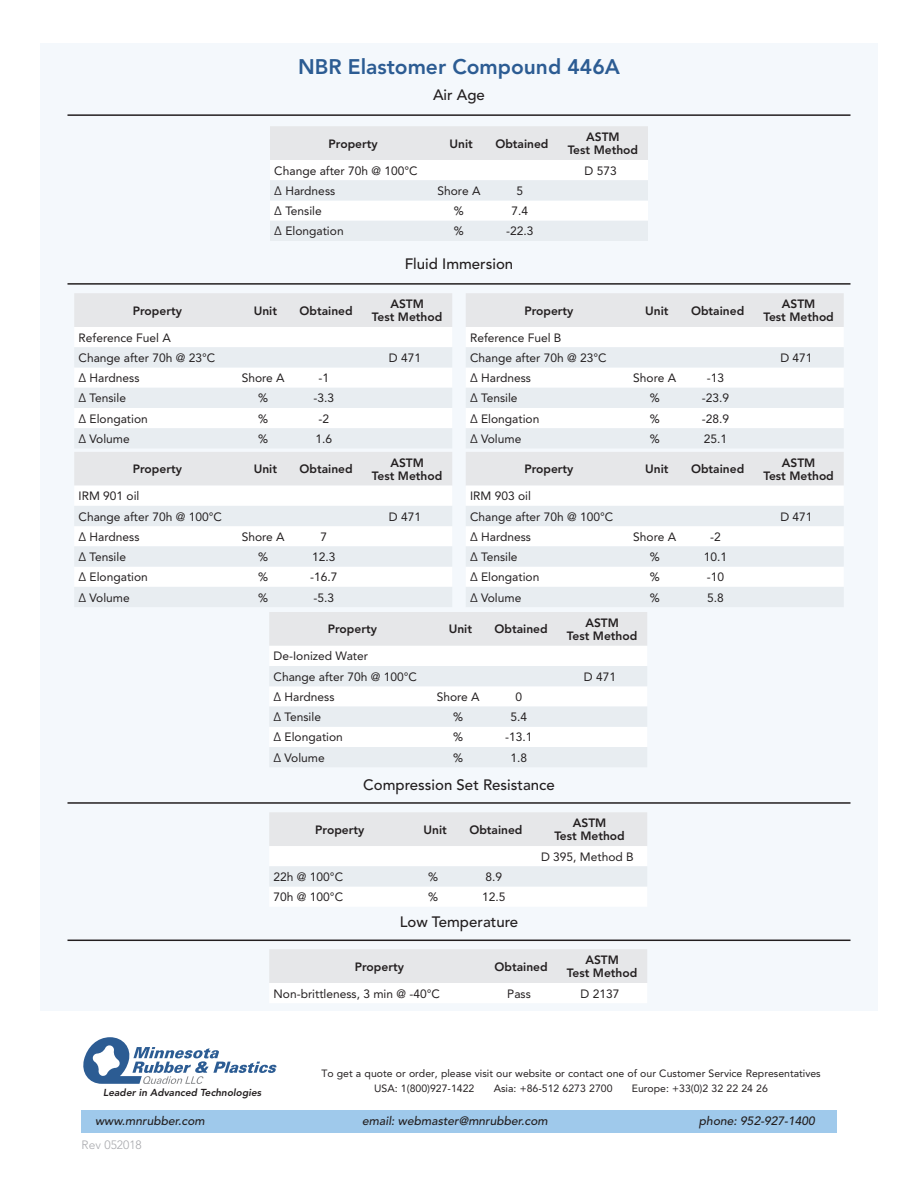
<style>
.page{position:relative;width:918px;height:1188px;background:#fff}
.page>*{position:absolute;margin:0;border:0;box-sizing:border-box;transform-origin:0 0}
.t1{font:800 21px "Avenir LT Std";color:#2c5c93}
.t2{font:500 15px "Avenir LT Std";color:#231f20}
.t3{font:12px/20.2px "Avenir LT Std";color:#231f20}
.t4{font:800 12px/13.5px "Avenir LT Std";color:#231f20;text-align:center}
.t5{font:italic 500 12px "Avenir LT Std";color:#231f20}
.t6{font:300 12px "Avenir LT Std";color:#a8a9ad}
.t7{font:10.5px/15px "Avenir LT Std";color:#231f20}
.t8{font:italic 800 10.05px "Avenir LT Std";color:#231f20}
</style>
<div class="page">
<div style="left:81px;top:1110px;width:756px;height:23px;background:#9fc9eb"></div>
<svg style="left:83px;top:1037px;width:193px;height:47px"></svg>
<div style="left:41px;top:43px;width:837px;height:968px;background:#f4f8fc"></div>
<hr style="left:68px;top:114px;width:783px;height:2px;background:#231f20">
<svg style="left:270px;top:126px;width:378px;height:115px"></svg>
<hr style="left:68px;top:283px;width:783px;height:2px;background:#231f20">
<hr style="left:68px;top:802px;width:783px;height:2px;background:#231f20">
<hr style="left:68px;top:940px;width:783px;height:1px;background:#231f20">
<svg style="left:269px;top:812px;width:378px;height:94px"></svg>
<svg style="left:269px;top:949px;width:378px;height:54px"></svg>
<svg style="left:74px;top:293px;width:770px;height:474px"></svg>
<h1 class="t1" style="left:298px;top:58px;width:323px">NBR Elastomer Compound 446A</h1>
<p class="t2" style="left:433px;top:89px;width:53px">Air Age</p>
<p class="t4" style="left:329px;top:138px;width:51px">Property</p>
<p class="t4" style="left:449px;top:138px;width:25px">Unit</p>
<p class="t4" style="left:495px;top:138px;width:55px">Obtained</p>
<p class="t4" style="left:568px;top:131px;width:72px">ASTM<br>Test Method</p>
<p class="t3" style="left:274px;top:161px;width:145px">Change after 70h @ 100°C</p>
<p class="t3" style="left:585px;top:161px;width:34px">D 573</p>
<p class="t3" style="left:274px;top:182px;width:62px">Δ Hardness</p>
<p class="t3" style="left:438px;top:182px;width:44px">Shore A</p>
<p class="t3" style="left:516px;top:182px;width:8px">5</p>
<p class="t3" style="left:274px;top:202px;width:49px">Δ Tensile</p>
<p class="t3" style="left:454px;top:202px;width:11px">%</p>
<p class="t3" style="left:511px;top:202px;width:18px">7.4</p>
<p class="t3" style="left:274px;top:222px;width:71px">Δ Elongation</p>
<p class="t3" style="left:454px;top:222px;width:11px">%</p>
<p class="t3" style="left:506px;top:222px;width:29px">-22.3</p>
<p class="t2" style="left:405px;top:257px;width:110px">Fluid Immersion</p>
<p class="t4" style="left:133px;top:305px;width:51px">Property</p>
<p class="t4" style="left:254px;top:305px;width:25px">Unit</p>
<p class="t4" style="left:300px;top:305px;width:55px">Obtained</p>
<p class="t4" style="left:372px;top:298px;width:72px">ASTM<br>Test Method</p>
<p class="t3" style="left:79px;top:328px;width:138px">Reference Fuel A<br>Change after 70h @ 23°C</p>
<p class="t3" style="left:389px;top:349px;width:34px">D 471</p>
<p class="t3" style="left:79px;top:369px;width:62px">Δ Hardness</p>
<p class="t3" style="left:242px;top:369px;width:44px">Shore A</p>
<p class="t3" style="left:319px;top:369px;width:12px">-1</p>
<p class="t3" style="left:79px;top:389px;width:49px">Δ Tensile</p>
<p class="t3" style="left:258px;top:389px;width:11px">%</p>
<p class="t3" style="left:314px;top:389px;width:22px">-3.3</p>
<p class="t3" style="left:79px;top:409px;width:71px">Δ Elongation</p>
<p class="t3" style="left:258px;top:409px;width:11px">%</p>
<p class="t3" style="left:319px;top:409px;width:12px">-2</p>
<p class="t3" style="left:79px;top:430px;width:53px">Δ Volume</p>
<p class="t3" style="left:258px;top:430px;width:11px">%</p>
<p class="t3" style="left:316px;top:430px;width:18px">1.6</p>
<p class="t4" style="left:133px;top:463px;width:51px">Property</p>
<p class="t4" style="left:254px;top:463px;width:25px">Unit</p>
<p class="t4" style="left:300px;top:463px;width:55px">Obtained</p>
<p class="t4" style="left:372px;top:457px;width:72px">ASTM<br>Test Method</p>
<p class="t3" style="left:79px;top:487px;width:145px">IRM 901 oil<br>Change after 70h @ 100°C</p>
<p class="t3" style="left:389px;top:507px;width:34px">D 471</p>
<p class="t3" style="left:79px;top:527px;width:62px">Δ Hardness</p>
<p class="t3" style="left:242px;top:527px;width:44px">Shore A</p>
<p class="t3" style="left:321px;top:527px;width:8px">7</p>
<p class="t3" style="left:79px;top:548px;width:49px">Δ Tensile</p>
<p class="t3" style="left:258px;top:548px;width:11px">%</p>
<p class="t3" style="left:312px;top:548px;width:25px">12.3</p>
<p class="t3" style="left:79px;top:568px;width:71px">Δ Elongation</p>
<p class="t3" style="left:258px;top:568px;width:11px">%</p>
<p class="t3" style="left:310px;top:568px;width:29px">-16.7</p>
<p class="t3" style="left:79px;top:588px;width:53px">Δ Volume</p>
<p class="t3" style="left:258px;top:588px;width:11px">%</p>
<p class="t3" style="left:314px;top:588px;width:22px">-5.3</p>
<p class="t4" style="left:524px;top:305px;width:51px">Property</p>
<p class="t4" style="left:645px;top:305px;width:25px">Unit</p>
<p class="t4" style="left:691px;top:305px;width:55px">Obtained</p>
<p class="t4" style="left:763px;top:298px;width:72px">ASTM<br>Test Method</p>
<p class="t3" style="left:470px;top:328px;width:138px">Reference Fuel B<br>Change after 70h @ 23°C</p>
<p class="t3" style="left:780px;top:349px;width:34px">D 471</p>
<p class="t3" style="left:470px;top:369px;width:62px">Δ Hardness</p>
<p class="t3" style="left:633px;top:369px;width:44px">Shore A</p>
<p class="t3" style="left:707px;top:369px;width:19px">-13</p>
<p class="t3" style="left:470px;top:389px;width:49px">Δ Tensile</p>
<p class="t3" style="left:650px;top:389px;width:11px">%</p>
<p class="t3" style="left:702px;top:389px;width:29px">-23.9</p>
<p class="t3" style="left:470px;top:409px;width:71px">Δ Elongation</p>
<p class="t3" style="left:650px;top:409px;width:11px">%</p>
<p class="t3" style="left:702px;top:409px;width:29px">-28.9</p>
<p class="t3" style="left:470px;top:430px;width:53px">Δ Volume</p>
<p class="t3" style="left:650px;top:430px;width:11px">%</p>
<p class="t3" style="left:704px;top:430px;width:25px">25.1</p>
<p class="t4" style="left:524px;top:463px;width:51px">Property</p>
<p class="t4" style="left:645px;top:463px;width:25px">Unit</p>
<p class="t4" style="left:691px;top:463px;width:55px">Obtained</p>
<p class="t4" style="left:763px;top:457px;width:72px">ASTM<br>Test Method</p>
<p class="t3" style="left:470px;top:487px;width:145px">IRM 903 oil<br>Change after 70h @ 100°C</p>
<p class="t3" style="left:780px;top:507px;width:34px">D 471</p>
<p class="t3" style="left:470px;top:527px;width:62px">Δ Hardness</p>
<p class="t3" style="left:633px;top:527px;width:44px">Shore A</p>
<p class="t3" style="left:710px;top:527px;width:12px">-2</p>
<p class="t3" style="left:470px;top:548px;width:49px">Δ Tensile</p>
<p class="t3" style="left:650px;top:548px;width:11px">%</p>
<p class="t3" style="left:704px;top:548px;width:25px">10.1</p>
<p class="t3" style="left:470px;top:568px;width:71px">Δ Elongation</p>
<p class="t3" style="left:650px;top:568px;width:11px">%</p>
<p class="t3" style="left:707px;top:568px;width:19px">-10</p>
<p class="t3" style="left:470px;top:588px;width:53px">Δ Volume</p>
<p class="t3" style="left:650px;top:588px;width:11px">%</p>
<p class="t3" style="left:707px;top:588px;width:18px">5.8</p>
<p class="t4" style="left:328px;top:624px;width:51px">Property</p>
<p class="t4" style="left:449px;top:624px;width:25px">Unit</p>
<p class="t4" style="left:495px;top:624px;width:55px">Obtained</p>
<p class="t4" style="left:567px;top:617px;width:72px">ASTM<br>Test Method</p>
<p class="t3" style="left:274px;top:647px;width:145px">De-Ionized Water<br>Change after 70h @ 100°C</p>
<p class="t3" style="left:584px;top:667px;width:34px">D 471</p>
<p class="t3" style="left:274px;top:688px;width:62px">Δ Hardness</p>
<p class="t3" style="left:437px;top:688px;width:44px">Shore A</p>
<p class="t3" style="left:516px;top:688px;width:8px">0</p>
<p class="t3" style="left:274px;top:708px;width:49px">Δ Tensile</p>
<p class="t3" style="left:453px;top:708px;width:11px">%</p>
<p class="t3" style="left:511px;top:708px;width:18px">5.4</p>
<p class="t3" style="left:274px;top:728px;width:71px">Δ Elongation</p>
<p class="t3" style="left:453px;top:728px;width:11px">%</p>
<p class="t3" style="left:505px;top:728px;width:29px">-13.1</p>
<p class="t3" style="left:274px;top:748px;width:53px">Δ Volume</p>
<p class="t3" style="left:453px;top:748px;width:11px">%</p>
<p class="t3" style="left:511px;top:748px;width:18px">1.8</p>
<p class="t2" style="left:363px;top:778px;width:193px">Compression Set Resistance</p>
<p class="t4" style="left:315px;top:824px;width:51px">Property</p>
<p class="t4" style="left:424px;top:824px;width:25px">Unit</p>
<p class="t4" style="left:469px;top:824px;width:55px">Obtained</p>
<p class="t4" style="left:554px;top:817px;width:72px">ASTM<br>Test Method</p>
<p class="t3" style="left:541px;top:847px;width:94px">D 395, Method B</p>
<p class="t3" style="left:274px;top:868px;width:71px">22h @ 100°C</p>
<p class="t3" style="left:428px;top:868px;width:11px">%</p>
<p class="t3" style="left:485px;top:868px;width:18px">8.9</p>
<p class="t3" style="left:274px;top:888px;width:71px">70h @ 100°C</p>
<p class="t3" style="left:428px;top:888px;width:11px">%</p>
<p class="t3" style="left:482px;top:888px;width:25px">12.5</p>
<p class="t2" style="left:400px;top:915px;width:120px">Low Temperature</p>
<p class="t4" style="left:355px;top:961px;width:51px">Property</p>
<p class="t4" style="left:495px;top:961px;width:55px">Obtained</p>
<p class="t4" style="left:567px;top:954px;width:72px">ASTM<br>Test Method</p>
<p class="t3" style="left:274px;top:984px;width:168px">Non-brittleness, 3 min @ -40°C</p>
<p class="t3" style="left:507px;top:984px;width:25px">Pass</p>
<p class="t3" style="left:581px;top:984px;width:40px">D 2137</p>
<p class="t8" style="left:103px;top:1088px;width:160px">Leader in Advanced Technologies</p>
<p class="t7" style="left:374px;top:1067px;width:448px;text-indent:-53px">To get a quote or order, please visit our website or contact one of our Customer Service Representatives<br>USA: 1(800)927-1422</p>
<p class="t7" style="left:494px;top:1082px;width:120px">Asia: +86-512 6273 2700</p>
<p class="t7" style="left:632px;top:1082px;width:138px">Europe: +33(0)2 32 22 24 26</p>
<p class="t5" style="left:95px;top:1116px;width:111px">www.mnrubber.com</p>
<p class="t5" style="left:362px;top:1116px;width:187px">email: webmaster@mnrubber.com</p>
<p class="t5" style="left:699px;top:1116px;width:118px">phone: 952-927-1400</p>
<p class="t6" style="left:82px;top:1138px;width:62px">Rev 052018</p>
</div>
